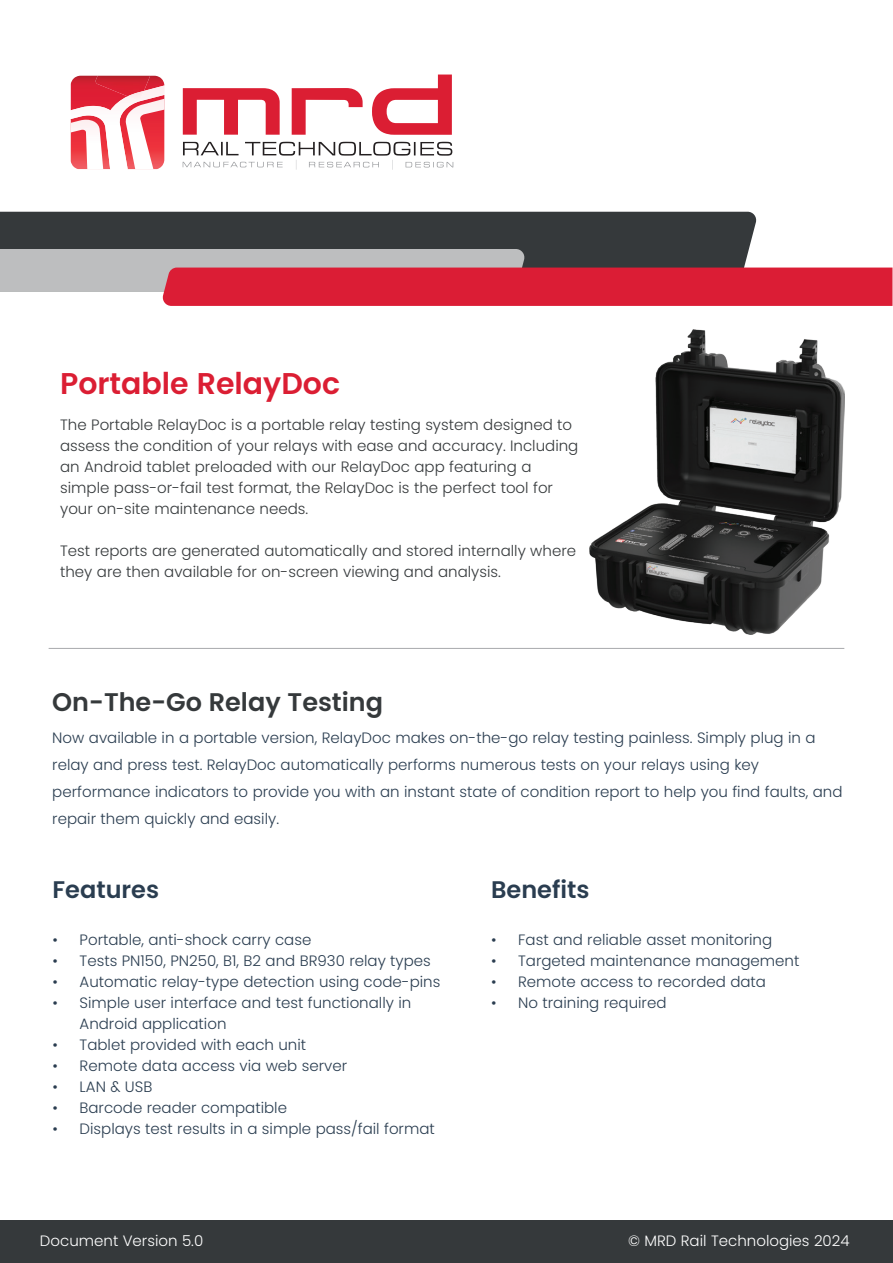
<style>
.page{position:relative;width:893px;height:1263px;background:#fff}
.page>*{position:absolute;margin:0;border:0;box-sizing:border-box;transform-origin:0 0}
.t1{font:600 30px "Poppins";color:#db1e33}
.t2{font:600 25.5px "Poppins";color:#35393b}
.t3{font:600 24px "Poppins";color:#2a3d50}
.t4{font:300 15px/27px "Poppins";color:#2a3d50}
.t5{font:300 15px/21px "Poppins";color:#35393b}
.t6{font:300 15px "Poppins";color:#fff}
</style>
<div class="page">
<div style="left:0;top:1220px;width:892px;height:43px;background:#35393b"></div>
<div style="left:0;top:212px;width:757px;height:37px;background:#35393b"></div>
<svg style="left:0;top:249px;width:892px;height:57px;background:#c8616f"></svg>
<hr style="left:49px;top:648px;width:795px;height:1px;background:#a8a9ad">
<svg style="left:183px;top:88px;width:97px;height:47px"></svg>
<svg style="left:292px;top:88px;width:71px;height:47px"></svg>
<svg style="left:372px;top:75px;width:80px;height:60px"></svg>
<svg style="left:183px;top:142px;width:270px;height:28px"></svg>
<svg style="left:71px;top:76px;width:94px;height:93px"></svg>
<img style="left:96px;top:76px;width:54px;height:20px">
<img style="left:128px;top:91px;width:16px;height:9px">
<img style="left:589px;top:329px;width:255px;height:306px">
<h1 class="t1" style="left:60px;top:366px;width:281px">Portable RelayDoc</h1>
<p class="t5" style="left:60px;top:414px;width:520px">The Portable RelayDoc is a portable relay testing system designed to assess the condition of your relays with ease and accuracy. Including an Android tablet preloaded with our RelayDoc app featuring a simple pass-or-fail test format, the RelayDoc is the perfect tool for your on-site maintenance needs.</p>
<p class="t5" style="left:60px;top:540px;width:517px">Test reports are generated automatically and stored internally where they are then available for on-screen viewing and analysis.</p>
<h2 class="t2" style="left:52px;top:687px;width:332px">On-The-Go Relay Testing</h2>
<p class="t4" style="left:52px;top:724px;width:792px">Now available in a portable version, RelayDoc makes on-the-go relay testing painless. Simply plug in a relay and press test. RelayDoc automatically performs numerous tests on your relays using key performance indicators to provide you with an instant state of condition report to help you find faults, and repair them quickly and easily.</p>
<h3 class="t3" style="left:53px;top:876px;width:108px">Features</h3>
<p class="t4" style="left:53px;top:926px;width:260px">• Portable, anti-shock carry case</p>
<p class="t4" style="left:53px;top:947px;width:380px">• Tests PN150, PN250, B1, B2 and BR930 relay types</p>
<p class="t4" style="left:53px;top:968px;width:389px">• Automatic relay-type detection using code-pins</p>
<p class="t4" style="left:80px;top:992px;width:333px;line-height:21px;text-indent:-27px">• Simple user interface and test functionally in<br>Android application</p>
<p class="t4" style="left:53px;top:1031px;width:255px">• Tablet provided with each unit</p>
<p class="t4" style="left:53px;top:1052px;width:296px">• Remote data access via web server</p>
<p class="t4" style="left:53px;top:1073px;width:101px">• LAN &amp; USB</p>
<p class="t4" style="left:53px;top:1094px;width:236px">• Barcode reader compatible</p>
<p class="t4" style="left:53px;top:1115px;width:384px">• Displays test results in a simple pass/fail format</p>
<h3 class="t3" style="left:491px;top:876px;width:100px">Benefits</h3>
<p class="t4" style="left:491px;top:926px;width:283px">• Fast and reliable asset monitoring</p>
<p class="t4" style="left:491px;top:947px;width:310px">• Targeted maintenance management</p>
<p class="t4" style="left:491px;top:968px;width:276px">• Remote access to recorded data</p>
<p class="t4" style="left:491px;top:989px;width:177px">• No training required</p>
<p class="t6" style="left:40px;top:1232px;width:165px">Document Version 5.0</p>
<p class="t6" style="left:628px;top:1232px;width:223px">© MRD Rail Technologies 2024</p>
</div>
